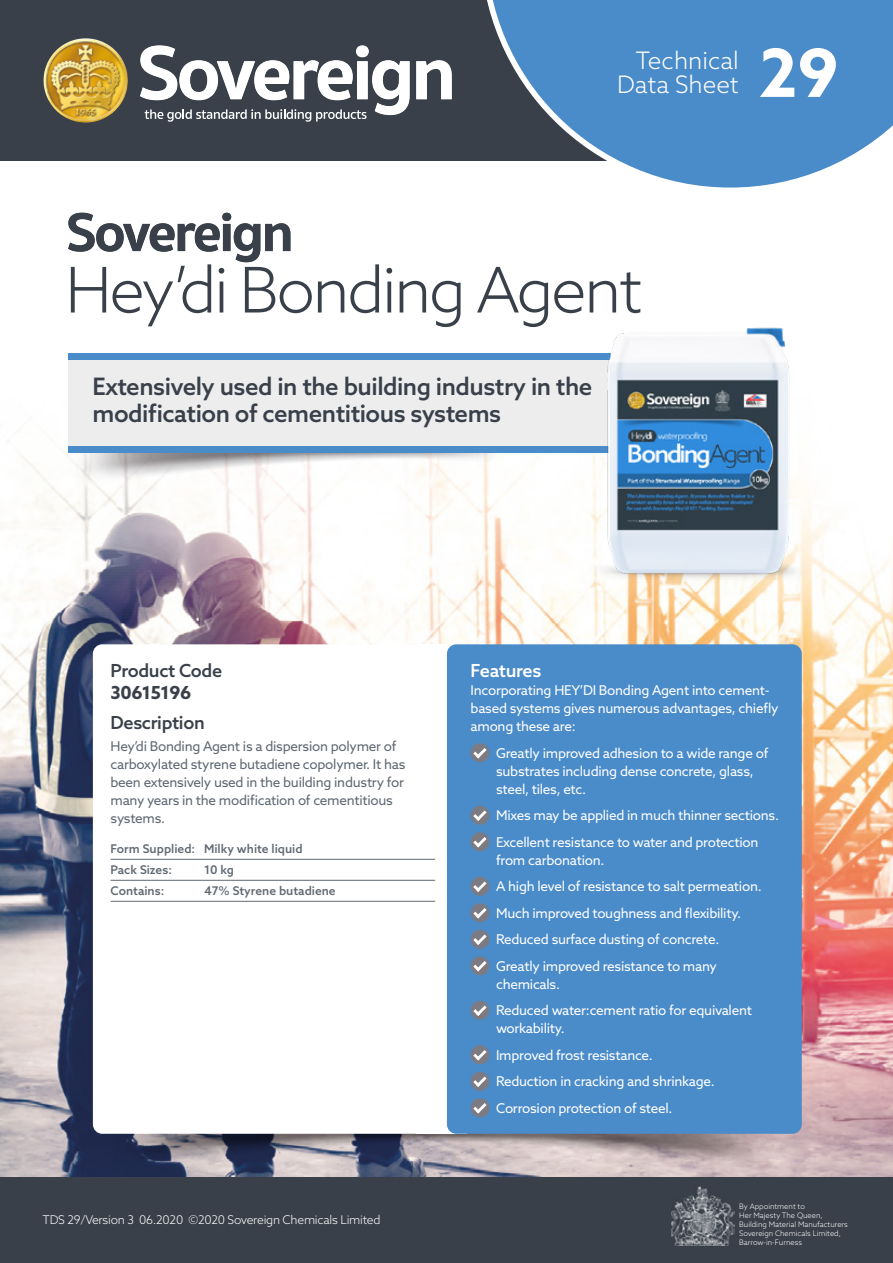
<style>
.page{position:relative;width:893px;height:1263px;background:#fff}
.page>*{position:absolute;margin:0;border:0;box-sizing:border-box;transform-origin:0 0}
.t1{font:700 66.6px "Azo Sans";color:#fff}
.t2{font:300 63px "Azo Sans";letter-spacing:-.04em;color:#39404a}
.t3{font:300 24.15px/24.2px "Azo Sans";color:#fff;text-align:right}
.t4{font:500 24px/27px "Azo Sans";letter-spacing:-.02em;color:#39404a}
.t5{font:500 18px "Azo Sans";letter-spacing:-.02em;color:#39404a}
.t6{font:700 18px "Azo Sans";letter-spacing:-.02em;color:#39404a}
.t7{font:500 18px "Azo Sans";letter-spacing:-.02em;color:#fff}
.t8{font:13.5px/26.5px "Azo Sans";letter-spacing:-.02em;color:#fff}
.t9{font:13.5px/18px "Azo Sans";letter-spacing:-.02em;color:#5f6872}
.t10{font:500 12px/21px "Azo Sans";color:#5f6872}
.t11{font:300 12px "Azo Sans";letter-spacing:-.02em;color:#fff}
.t12{font:300 7.5px/9px "Azo Sans";color:#fff}
</style>
<div class="page">
<img style="left:0;top:456px;width:893px;height:722px">
<img style="left:102px;top:1134px;width:687px;height:44px">
<img style="left:59px;top:452px;width:485px;height:42px">
<div style="left:416px;top:644px;width:50px;height:490px;background:#fff"></div>
<div style="left:0;top:1178px;width:893px;height:85px;background:#39404a"></div>
<div style="left:447px;top:644px;width:355px;height:490px;background:#4a8bc9;border-radius:9px"></div>
<div style="left:93px;top:644px;width:349px;height:490px;background:#fff;border-radius:9px"></div>
<div style="left:68px;top:353px;width:585px;height:99px;background:#ededed"></div>
<div style="left:68px;top:353px;width:585px;height:6px;background:#4a8bc9"></div>
<div style="left:68px;top:446px;width:585px;height:6px;background:#4a8bc9"></div>
<div style="left:0;top:0;width:842px;height:161px;background:#39404a"></div>
<svg style="left:487px;top:0;width:406px;height:188px"></svg>
<svg style="left:416px;top:60px;width:36px;height:39px"></svg>
<svg style="left:140px;top:45px;width:270px;height:77px"></svg>
<img style="left:43px;top:38px;width:85px;height:85px">
<hr style="left:111px;top:859px;width:324px;height:1px;background:#5f6872">
<hr style="left:111px;top:880px;width:324px;height:1px;background:#5f6872">
<hr style="left:111px;top:901px;width:324px;height:1px;background:#5f6872">
<div style="left:471px;top:743px;width:18px;height:19px;background:#7c7b83;border-radius:50%"></div>
<svg style="left:473px;top:748px;width:14px;height:10px"></svg>
<div style="left:471px;top:806px;width:18px;height:19px;background:#7c7b83;border-radius:50%"></div>
<svg style="left:473px;top:810px;width:14px;height:11px"></svg>
<div style="left:471px;top:832px;width:18px;height:19px;background:#7c7b83;border-radius:50%"></div>
<svg style="left:473px;top:837px;width:14px;height:10px"></svg>
<div style="left:471px;top:877px;width:18px;height:19px;background:#7c7b83;border-radius:50%"></div>
<svg style="left:473px;top:881px;width:14px;height:11px"></svg>
<div style="left:471px;top:903px;width:18px;height:19px;background:#7c7b83;border-radius:50%"></div>
<svg style="left:473px;top:908px;width:14px;height:10px"></svg>
<div style="left:471px;top:930px;width:18px;height:19px;background:#7c7b83;border-radius:50%"></div>
<svg style="left:473px;top:934px;width:14px;height:11px"></svg>
<div style="left:471px;top:956px;width:18px;height:19px;background:#7c7b83;border-radius:50%"></div>
<svg style="left:473px;top:961px;width:14px;height:10px"></svg>
<div style="left:471px;top:1001px;width:18px;height:19px;background:#7c7b83;border-radius:50%"></div>
<svg style="left:473px;top:1005px;width:14px;height:11px"></svg>
<div style="left:471px;top:1045px;width:18px;height:19px;background:#7c7b83;border-radius:50%"></div>
<svg style="left:473px;top:1050px;width:14px;height:10px"></svg>
<div style="left:471px;top:1072px;width:18px;height:19px;background:#7c7b83;border-radius:50%"></div>
<svg style="left:473px;top:1076px;width:14px;height:11px"></svg>
<div style="left:471px;top:1098px;width:18px;height:19px;background:#7c7b83;border-radius:50%"></div>
<svg style="left:473px;top:1103px;width:14px;height:10px"></svg>
<svg style="left:68px;top:213px;width:222px;height:49px"></svg>
<img style="left:544px;top:327px;width:307px;height:266px">
<img style="left:672px;top:1186px;width:62px;height:59px">
<h3 class="t3" style="left:617px;top:48px;width:123px">Technical<br>Data Sheet</h3>
<h1 class="t1" style="left:759px;top:29px;width:81px">29</h1>
<h2 class="t2" style="left:65px;top:249px;width:579px">Hey’di Bonding Agent</h2>
<h3 class="t4" style="left:92px;top:373px;width:501px">Extensively used in the building industry in the modification of cementitious systems</h3>
<h3 class="t5" style="left:111px;top:659px;width:113px">Product Code</h3>
<h3 class="t6" style="left:111px;top:681px;width:82px">30615196</h3>
<h3 class="t5" style="left:111px;top:711px;width:96px">Description</h3>
<p class="t9" style="left:111px;top:737px;width:296px">Hey’di Bonding Agent is a dispersion polymer of carboxylated styrene butadiene copolymer. It has been extensively used in the building industry for many years in the modification of cementitious systems.</p>
<p class="t10" style="left:111px;top:838px;width:194px">Form Supplied: Milky white liquid<br>Pack Sizes:</p>
<p class="t10" style="left:204px;top:859px;width:31px">10 kg</p>
<p class="t10" style="left:111px;top:880px;width:55px">Contains:</p>
<p class="t10" style="left:204px;top:880px;width:133px">47% Styrene butadiene</p>
<p class="t11" style="left:43px;top:1212px;width:340px">TDS 29/Version 3 06.2020 ©2020 Sovereign Chemicals Limited</p>
<h3 class="t7" style="left:471px;top:659px;width:72px">Features</h3>
<p class="t8" style="left:471px;top:681px;width:309px;line-height:18px">Incorporating HEY’DI Bonding Agent into cement&shy;based systems gives numerous advantages, chiefly among these are:</p>
<p class="t8" style="left:496px;top:744px;width:274px;line-height:18px">Greatly improved adhesion to a wide range of substrates including dense concrete, glass, steel, tiles, etc.</p>
<p class="t8" style="left:496px;top:802px;width:284px">Mixes may be applied in much thinner sections.<br>Excellent resistance to water and protection</p>
<p class="t8" style="left:496px;top:846px;width:267px">from carbonation.<br>A high level of resistance to salt permeation.<br>Much improved toughness and flexibility.<br>Reduced surface dusting of concrete.<br>Greatly improved resistance to many</p>
<p class="t8" style="left:496px;top:970px;width:257px">chemicals.<br>Reduced water:cement ratio for equivalent</p>
<p class="t8" style="left:496px;top:1015px;width:220px">workability.<br>Improved frost resistance.<br>Reduction in cracking and shrinkage.<br>Corrosion protection of steel.</p>
<p class="t12" style="left:739px;top:1202px;width:110px">By Appointment to<br>Her Majesty The Queen,<br>Building Material Manufacturers<br>Sovereign Chemicals Limited,<br>Barrow-in-Furness</p>
</div>
